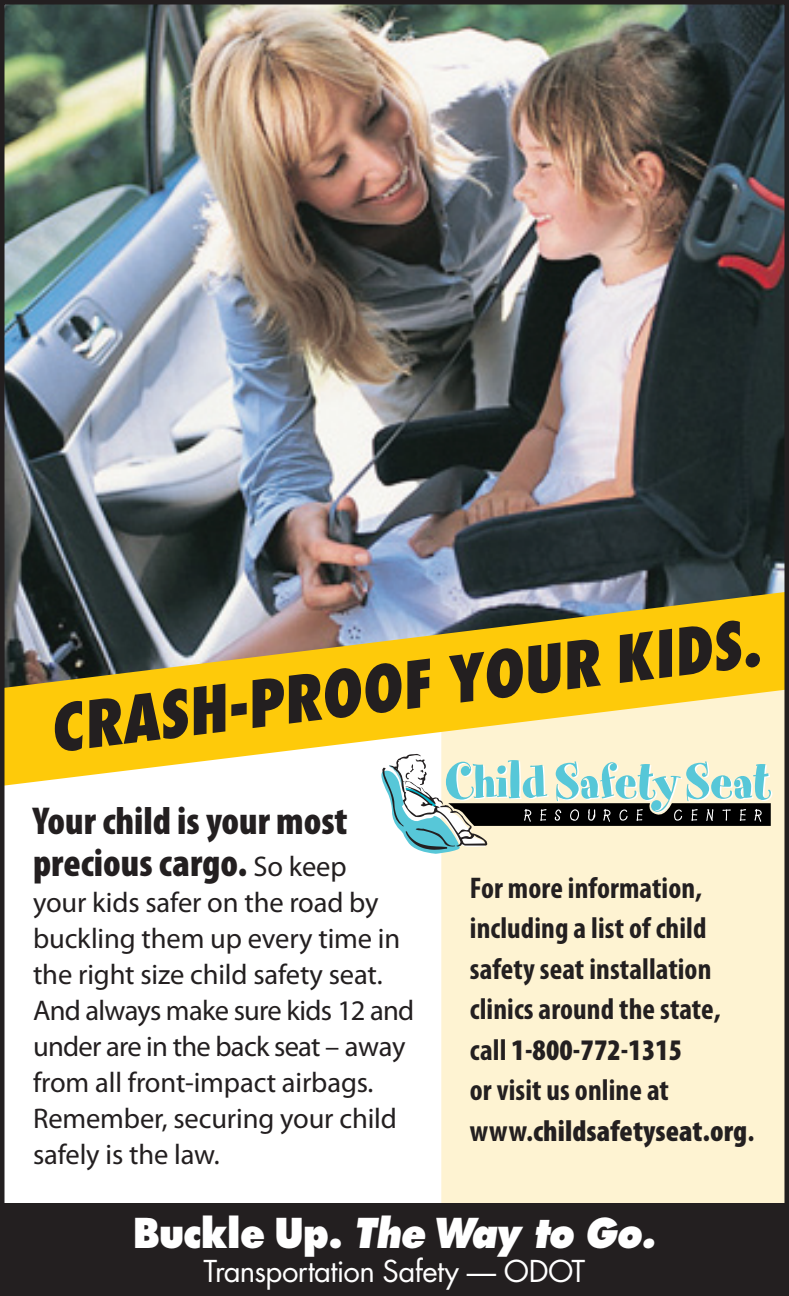
<style>
.page{position:relative;width:789px;height:1296px;background:#fff}
.page>*{position:absolute;margin:0;border:0;box-sizing:border-box;transform-origin:0 0}
.t1{font:800 condensed 63px "Futura";color:#231f20}
.t2{font:italic 800 40.2px "Futura";letter-spacing:-.02em;color:#fff;scale:.9 1}
.t3{font:900 condensed 39px/42px "Myriad Pro";color:#231f20}
.t4{font:700 condensed 30px/40.5px "Myriad Pro";letter-spacing:.005em;color:#231f20}
.t5{font:29.4px "Futura";letter-spacing:-.02em;color:#fff}
.t6{font:28.5px/36px "Myriad Pro";letter-spacing:-.005em;color:#231f20}
.s1{font-weight:400;font-stretch:normal;font-size:28.5px}
.s2{font-weight:900}
.s3{font-style:normal}
</style>
<div class="page">
<div style="left:441px;top:786px;width:342px;height:417px;background:#fef3d2"></div>
<img style="left:5px;top:5px;width:778px;height:587px">
<div style="left:0;top:1203px;width:788px;height:93px;background:#231f20"></div>
<svg style="left:5px;top:592px;width:778px;height:194px;background:#d7ba4f"></svg>
<div style="left:0;top:0;width:788px;height:1296px;border:4px solid #231f20"></div>
<svg style="left:381px;top:754px;width:391px;height:100px;background:#b0bfb2"></svg>
<h1 class="t1" style="left:45px;top:689px;width:716px;rotate:-7deg">crash-proof your kids.</h1>
<h3 class="t3" style="left:33px;top:799px;width:316px">Your child is your most precious cargo. <span class="s1">So keep</span></h3>
<p class="t6" style="left:33px;top:884px;width:382px">your kids safer on the road by buckling them up every time in the right size child safety seat.<br>And always make sure kids 12 and under are in the back seat – away from all front-impact airbags.<br>Remember, securing your child safely is the law.</p>
<p class="t4" style="left:470px;top:867px;width:286px">For more information, including a list of child safety seat installation clinics around the state, call <span class="s2">1-800-772-1315<br></span>or visit us online at www.<span class="s2">childsafetyseat.org</span>.</p>
<h2 class="t2" style="left:133px;top:1208px;width:582px"><span class="s3">Buckle Up.</span> The Way to Go.</h2>
<p class="t5" style="left:203px;top:1251px;width:383px">Transportation Safety — ODOT</p>
</div>
